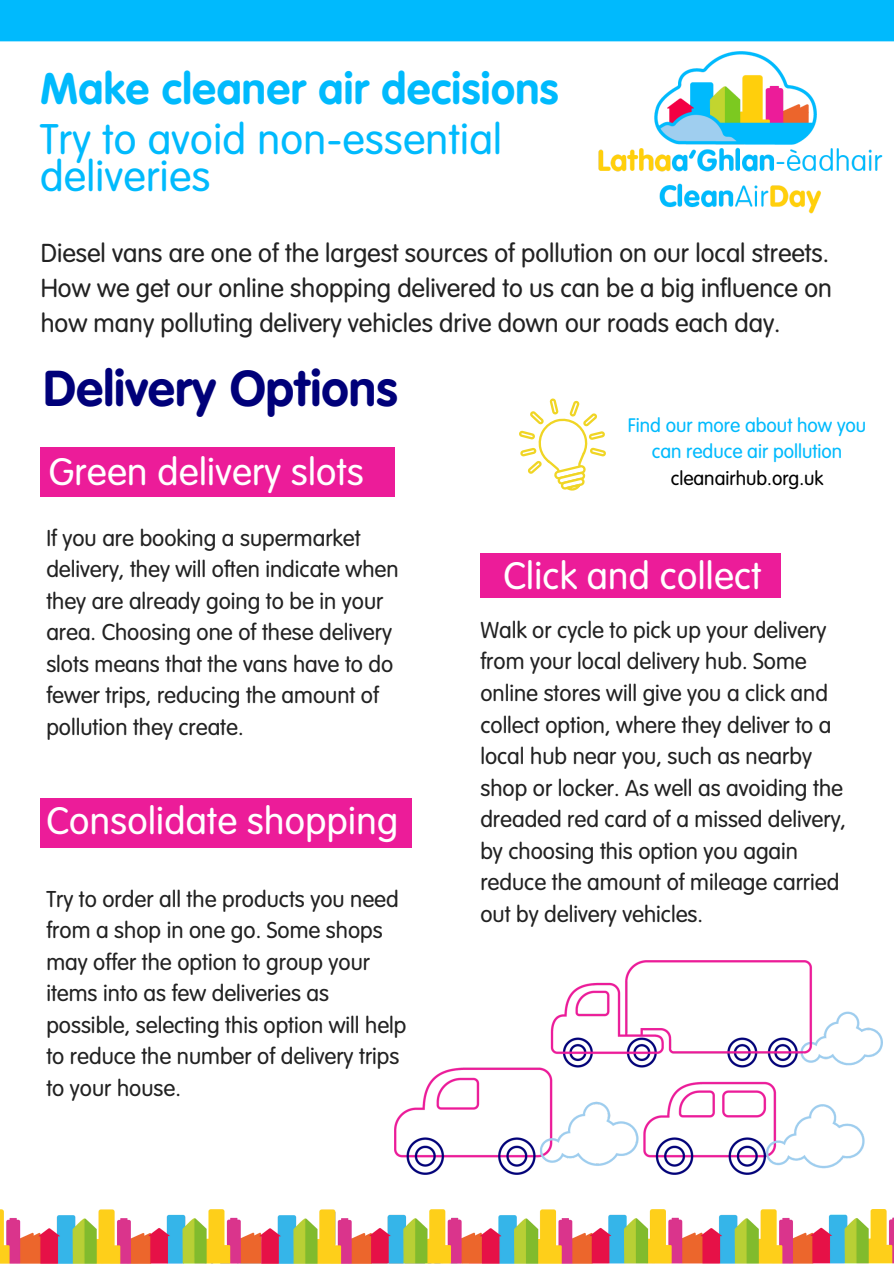
<style>
.page{position:relative;width:894px;height:1264px;background:#fff}
.page>*{position:absolute;margin:0;border:0;box-sizing:border-box;transform-origin:0 0}
.t1{font:700 49.5px "VAG Rounded Next";color:#000079}
.t2{font:700 43.5px "VAG Rounded Next";letter-spacing:.01em;color:#00bafd}
.t3{font:42px/37.2px "VAG Rounded Next";letter-spacing:.01em;color:#00bafd}
.t4{font:37.5px "VAG Rounded Next";letter-spacing:.01em;color:#fff}
.t5{font:25.5px/35px "VAG Rounded Next";color:#222;text-align:justify}
.t6{font:22.5px/31.5px "VAG Rounded Next";color:#222}
.t7{font:19.2px/26.2px "VAG Rounded Next";color:#00bafd;text-align:center}
.t8{font:19.2px "VAG Rounded Next";color:#000}
</style>
<div class="page">
<div style="left:40px;top:448px;width:355px;height:48px;background:#ec1c99"></div>
<svg style="left:519px;top:398px;width:87px;height:93px"></svg>
<img style="left:0;top:1209px;width:893px;height:54px">
<div style="left:0;top:0;width:893px;height:41px;background:#00bafd"></div>
<div style="left:40px;top:798px;width:372px;height:49px;background:#ec1c99"></div>
<div style="left:480px;top:553px;width:299px;height:44px;background:#ec1c99"></div>
<img style="left:394px;top:960px;width:488px;height:214px">
<img style="left:598px;top:51px;width:284px;height:163px">
<p class="t2" style="left:40px;top:58px;width:519px">Make cleaner air decisions</p>
<p class="t3" style="left:40px;top:120px;width:463px">Try to avoid non-essential deliveries</p>
<p class="t5" style="left:41px;top:235px;width:792px">Diesel vans are one of the largest sources of pollution on our local streets.<br>How we get our online shopping delivered to us can be a big influence on how many polluting delivery vehicles drive down our roads each day.</p>
<p class="t1" style="left:44px;top:353px;width:355px">Delivery Options</p>
<p class="t4" style="left:49px;top:446px;width:316px">Green delivery slots</p>
<p class="t6" style="left:46px;top:521px;width:353px">If you are booking a supermarket delivery, they will often indicate when they are already going to be in your area. Choosing one of these delivery slots means that the vans have to do fewer trips, reducing the amount of pollution they create.</p>
<p class="t4" style="left:46px;top:794px;width:353px">Consolidate shopping</p>
<p class="t6" style="left:46px;top:882px;width:361px">Try to order all the products you need from a shop in one go. Some shops may offer the option to group your items into as few deliveries as possible, selecting this option will help to reduce the number of delivery trips to your house.</p>
<p class="t7" style="left:627px;top:412px;width:240px">Find our more about how you can reduce air pollution</p>
<p class="t8" style="left:670px;top:464px;width:154px">cleanairhub.org.uk</p>
<p class="t4" style="left:503px;top:549px;width:259px">Click and collect</p>
<p class="t6" style="left:480px;top:614px;width:367px">Walk or cycle to pick up your delivery from your local delivery hub. Some online stores will give you a click and collect option, where they deliver to a local hub near you, such as nearby shop or locker. As well as avoiding the dreaded red card of a missed delivery, by choosing this option you again reduce the amount of mileage carried out by delivery vehicles.</p>
</div>
